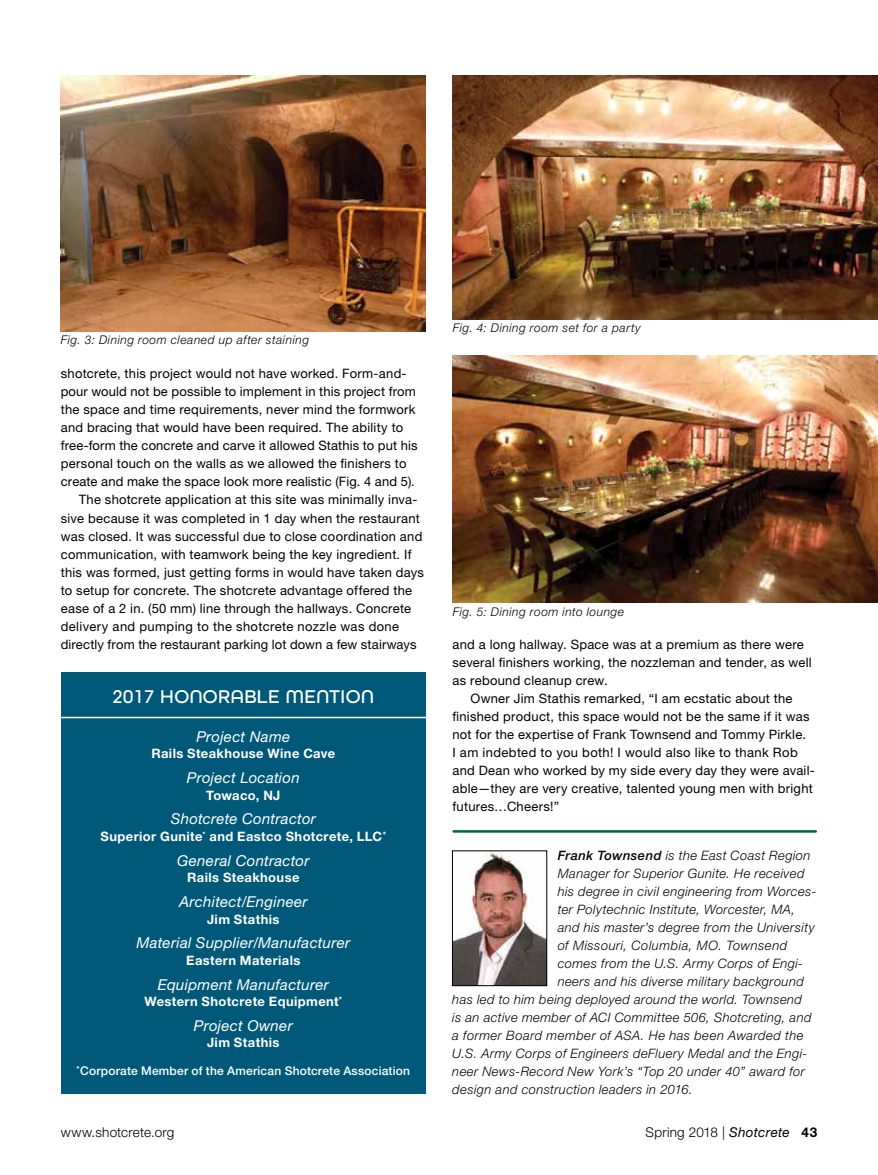
<style>
.page{position:relative;width:878px;height:1175px;background:#fff}
.page>*{position:absolute;margin:0;border:0;box-sizing:border-box;transform-origin:0 0}
.t1{font:500 19.5px "All Round Gothic";letter-spacing:.02em;color:#fff}
.t2{font:italic 15px "Helvetica Neue LT Std";letter-spacing:.02em;color:#fff}
.t3{font:300 13.5px "Helvetica Neue LT Std";letter-spacing:.02em;color:#000}
.t4{font:12.9px/18px "Helvetica Neue LT Std";letter-spacing:.02em;color:#000}
.t5{font:italic 300 12.9px "Helvetica Neue LT Std";letter-spacing:.03em;color:#000}
.t6{font:700 12.9px "Helvetica Neue LT Std";letter-spacing:.03em;color:#fff}
.t7{font:italic 300 12px "Helvetica Neue LT Std";letter-spacing:.045em;color:#000}
.t8{font:500 12px "Helvetica Neue LT Std";letter-spacing:.015em;color:#fff}
.s1{font-weight:500}
.s2{font-weight:400;font-style:italic}
.s3{font-weight:700}
</style>
<div class="page">
<div style="left:61px;top:672px;width:364px;height:422px;background:#005978"></div>
<hr style="left:61px;top:716px;width:366px;height:2px;background:#fff">
<hr style="left:453px;top:830px;width:362px;height:2px;background:#006648">
<img style="left:454px;top:852px;width:91px;height:131px">
<div style="left:452px;top:850px;width:95px;height:135px;border:1px solid #000"></div>
<img style="left:61px;top:75px;width:364px;height:256px">
<img style="left:452px;top:75px;width:426px;height:244px">
<img style="left:452px;top:356px;width:426px;height:246px">
<p class="t7" style="left:61px;top:333px;width:250px">Fig. 3: Dining room cleaned up after staining</p>
<p class="t4" style="left:61px;top:365px;width:346px">shotcrete, this project would not have worked. Form-and-</p>
<p class="t4" style="left:61px;top:383px;width:356px">pour would not be possible to implement in this project from</p>
<p class="t4" style="left:61px;top:401px;width:356px">the space and time requirements, never mind the formwork</p>
<p class="t4" style="left:61px;top:419px;width:344px">and bracing that would have been required. The ability to</p>
<p class="t4" style="left:61px;top:437px;width:358px">free-form the concrete and carve it allowed Stathis to put his</p>
<p class="t4" style="left:61px;top:455px;width:347px">personal touch on the walls as we allowed the finishers to</p>
<p class="t4" style="left:61px;top:472px;width:355px">create and make the space look more realistic (Fig. 4 and 5).</p>
<p class="t4" style="left:79px;top:490px;width:340px">The shotcrete application at this site was minimally inva-</p>
<p class="t4" style="left:61px;top:509px;width:360px">sive because it was completed in 1 day when the restaurant</p>
<p class="t4" style="left:61px;top:527px;width:363px">was closed. It was successful due to close coordination and</p>
<p class="t4" style="left:61px;top:545px;width:352px">communication, with teamwork being the key ingredient. If</p>
<p class="t4" style="left:61px;top:563px;width:365px">this was formed, just getting forms in would have taken days</p>
<p class="t4" style="left:61px;top:581px;width:353px">to setup for concrete. The shotcrete advantage offered the</p>
<p class="t4" style="left:61px;top:599px;width:352px">ease of a 2 in. (50 mm) line through the hallways. Concrete</p>
<p class="t4" style="left:61px;top:616px;width:340px">delivery and pumping to the shotcrete nozzle was done</p>
<p class="t4" style="left:61px;top:634px;width:357px">directly from the restaurant parking lot down a few stairways</p>
<h1 class="t1" style="left:112px;top:684px;width:263px">2017 HONORABLE MENTION</h1>
<p class="t2" style="left:196px;top:727px;width:95px">Project Name</p>
<p class="t6" style="left:151px;top:746px;width:185px">Rails Steakhouse Wine Cave</p>
<p class="t2" style="left:187px;top:769px;width:114px">Project Location</p>
<p class="t6" style="left:206px;top:787px;width:76px">Towaco, NJ</p>
<p class="t2" style="left:171px;top:810px;width:147px">Shotcrete Contractor</p>
<p class="t6" style="left:101px;top:828px;width:287px">Superior Gunite<sup>*</sup> and Eastco Shotcrete, LLC<sup>*</sup></p>
<p class="t2" style="left:177px;top:851px;width:134px">General Contractor</p>
<p class="t6" style="left:187px;top:869px;width:114px">Rails Steakhouse</p>
<p class="t2" style="left:179px;top:892px;width:130px">Architect/Engineer</p>
<p class="t6" style="left:207px;top:911px;width:74px">Jim Stathis</p>
<p class="t2" style="left:136px;top:934px;width:215px">Material Supplier/Manufacturer</p>
<p class="t6" style="left:186px;top:952px;width:116px">Eastern Materials</p>
<p class="t2" style="left:158px;top:975px;width:173px">Equipment Manufacturer</p>
<p class="t6" style="left:144px;top:993px;width:199px">Western Shotcrete Equipment<sup>*</sup></p>
<p class="t2" style="left:194px;top:1016px;width:100px">Project Owner</p>
<p class="t6" style="left:207px;top:1034px;width:74px">Jim Stathis</p>
<p class="t8" style="left:77px;top:1063px;width:335px"><sup>*</sup>Corporate Member of the American Shotcrete Association</p>
<p class="t7" style="left:452px;top:321px;width:190px">Fig. 4: Dining room set for a party</p>
<p class="t7" style="left:452px;top:604px;width:173px">Fig. 5: Dining room into lounge</p>
<p class="t4" style="left:452px;top:635px;width:360px">and a long hallway. Space was at a premium as there were several finishers working, the nozzleman and tender, as well as rebound cleanup crew.</p>
<p class="t4" style="left:452px;top:689px;width:364px;text-indent:18px">Owner Jim Stathis remarked, “I am ecstatic about the finished product, this space would not be the same if it was not for the expertise of Frank Townsend and Tommy Pirkle.<br>I am indebted to you both! I would also like to thank Rob and Dean who worked by my side every day they were avail&shy;able—they are very creative, talented young men with bright futures…Cheers!”</p>
<p class="t5" style="left:557px;top:847px;width:254px"><span class="s1">Frank Townsend</span> is the East Coast Region</p>
<p class="t5" style="left:557px;top:865px;width:248px">Manager for Superior Gunite. He received</p>
<p class="t5" style="left:557px;top:883px;width:260px">his degree in civil engineering from Worces-</p>
<p class="t5" style="left:557px;top:901px;width:239px">ter Polytechnic Institute, Worcester, MA,</p>
<p class="t5" style="left:557px;top:919px;width:258px">and his master’s degree from the University</p>
<p class="t5" style="left:557px;top:937px;width:231px">of Missouri, Columbia, MO. Townsend</p>
<p class="t5" style="left:557px;top:955px;width:247px">comes from the U.S. Army Corps of Engi-</p>
<p class="t5" style="left:557px;top:973px;width:247px">neers and his diverse military background</p>
<p class="t5" style="left:452px;top:991px;width:351px">has led to him being deployed around the world. Townsend</p>
<p class="t5" style="left:452px;top:1009px;width:361px">is an active member of ACI Committee 506, Shotcreting, and</p>
<p class="t5" style="left:452px;top:1027px;width:353px">a former Board member of ASA. He has been Awarded the</p>
<p class="t5" style="left:452px;top:1045px;width:356px">U.S. Army Corps of Engineers deFluery Medal and the Engi-</p>
<p class="t5" style="left:452px;top:1063px;width:354px">neer News-Record New York’s “Top 20 under 40” award for</p>
<p class="t5" style="left:452px;top:1081px;width:242px">design and construction leaders in 2016.</p>
<p class="t3" style="left:61px;top:1124px;width:115px">www.shotcrete.org</p>
<p class="t3" style="left:645px;top:1124px;width:173px">Spring 2018 | <span class="s2">Shotcrete</span> <span class="s3">43</span></p>
</div>
